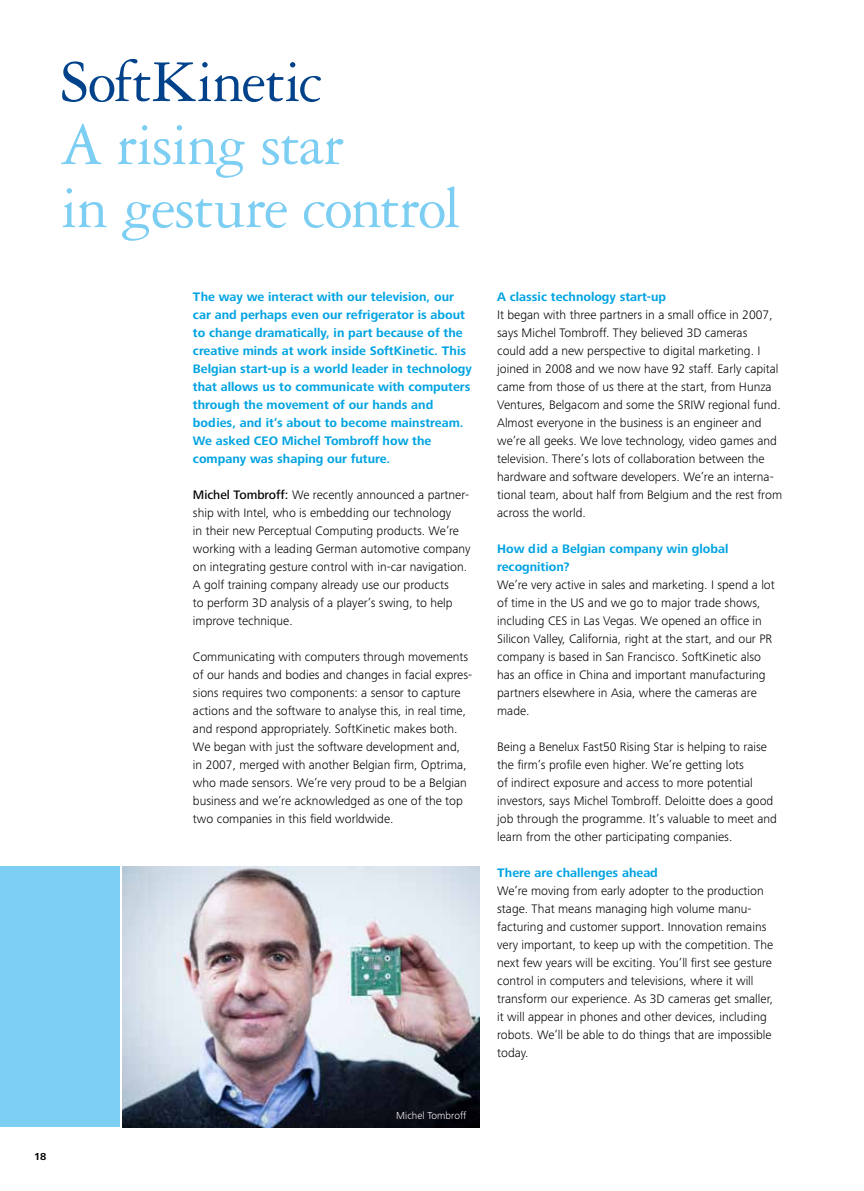
<style>
.page{position:relative;width:864px;height:1191px;background:#fff}
.page>*{position:absolute;margin:0;border:0;box-sizing:border-box;transform-origin:0 0}
.t1{font:63px/63px "Garamond 3 LT Std";letter-spacing:-.025em;color:#7ccef3}
.t2{font:63px "Garamond 3 LT Std";letter-spacing:-.025em;color:#01428b}
.t3{font:300 12.75px/18px "Frutiger Next Pro";color:#000}
.t4{font:700 12.75px/18px "Frutiger Next Pro";color:#00a3e2}
.t5{font:300 10.5px "Frutiger Next Pro";color:#fff}
.t6{font:700 10.5px "Frutiger Next Pro";color:#000}
.s1{font-weight:500}
</style>
<div class="page">
<img style="left:122px;top:866px;width:357px;height:261px">
<div style="left:0;top:866px;width:119px;height:261px;background:#7ccef3"></div>
<h1 class="t2" style="left:60px;top:48px;width:264px">SoftKinetic</h1>
<h1 class="t1" style="left:60px;top:114px;width:402px">A rising star<br>in gesture control</h1>
<p class="t4" style="left:193px;top:287px;width:280px">The way we interact with our television, our car and perhaps even our refrigerator is about to change dramatically, in part because of the creative minds at work inside SoftKinetic. This Belgian start-up is a world leader in technology that allows us to communicate with computers through the movement of our hands and bodies, and it’s about to become mainstream.<br>We asked CEO Michel Tombroff how the company was shaping our future.</p>
<p class="t3" style="left:193px;top:485px;width:279px"><span class="s1">Michel Tombroff:</span> We recently announced a partner&shy;ship with Intel, who is embedding our technology<br>in their new Perceptual Computing products. We’re working with a leading German automotive company on integrating gesture control with in-car navigation.<br>A golf training company already use our products<br>to perform 3D analysis of a player’s swing, to help improve technique.</p>
<p class="t3" style="left:193px;top:647px;width:280px">Communicating with computers through movements of our hands and bodies and changes in facial expres&shy;sions requires two components: a sensor to capture actions and the software to analyse this, in real time, and respond appropriately. SoftKinetic makes both.<br>We began with just the software development and, in 2007, merged with another Belgian firm, Optrima, who made sensors. We’re very proud to be a Belgian business and we’re acknowledged as one of the top two companies in this field worldwide.</p>
<p class="t6" style="left:34px;top:1150px;width:14px">18</p>
<p class="t5" style="left:396px;top:1109px;width:72px">Michel Tombroff</p>
<p class="t4" style="left:497px;top:287px;width:170px">A classic technology start-up</p>
<p class="t3" style="left:497px;top:305px;width:286px">It began with three partners in a small office in 2007, says Michel Tombroff. They believed 3D cameras<br>could add a new perspective to digital marketing. I joined in 2008 and we now have 92 staff. Early capital came from those of us there at the start, from Hunza Ventures, Belgacom and some the SRIW regional fund.<br>Almost everyone in the business is an engineer and we’re all geeks. We love technology, video games and television. There’s lots of collaboration between the hardware and software developers. We’re an interna&shy;tional team, about half from Belgium and the rest from across the world.</p>
<p class="t4" style="left:497px;top:539px;width:232px">How did a Belgian company win global recognition?</p>
<p class="t3" style="left:497px;top:575px;width:279px">We’re very active in sales and marketing. I spend a lot of time in the US and we go to major trade shows, including CES in Las Vegas. We opened an office in Silicon Valley, California, right at the start, and our PR company is based in San Francisco. SoftKinetic also has an office in China and important manufacturing partners elsewhere in Asia, where the cameras are made.</p>
<p class="t3" style="left:497px;top:737px;width:281px">Being a Benelux Fast50 Rising Star is helping to raise the firm’s profile even higher. We’re getting lots<br>of indirect exposure and access to more potential investors, says Michel Tombroff. Deloitte does a good job through the programme. It’s valuable to meet and learn from the other participating companies.</p>
<p class="t4" style="left:497px;top:863px;width:162px">There are challenges ahead</p>
<p class="t3" style="left:497px;top:881px;width:277px">We’re moving from early adopter to the production stage. That means managing high volume manu&shy;facturing and customer support. Innovation remains very important, to keep up with the competition. The next few years will be exciting. You’ll first see gesture control in computers and televisions, where it will transform our experience. As 3D cameras get smaller, it will appear in phones and other devices, including robots. We’ll be able to do things that are impossible today.</p>
</div>
